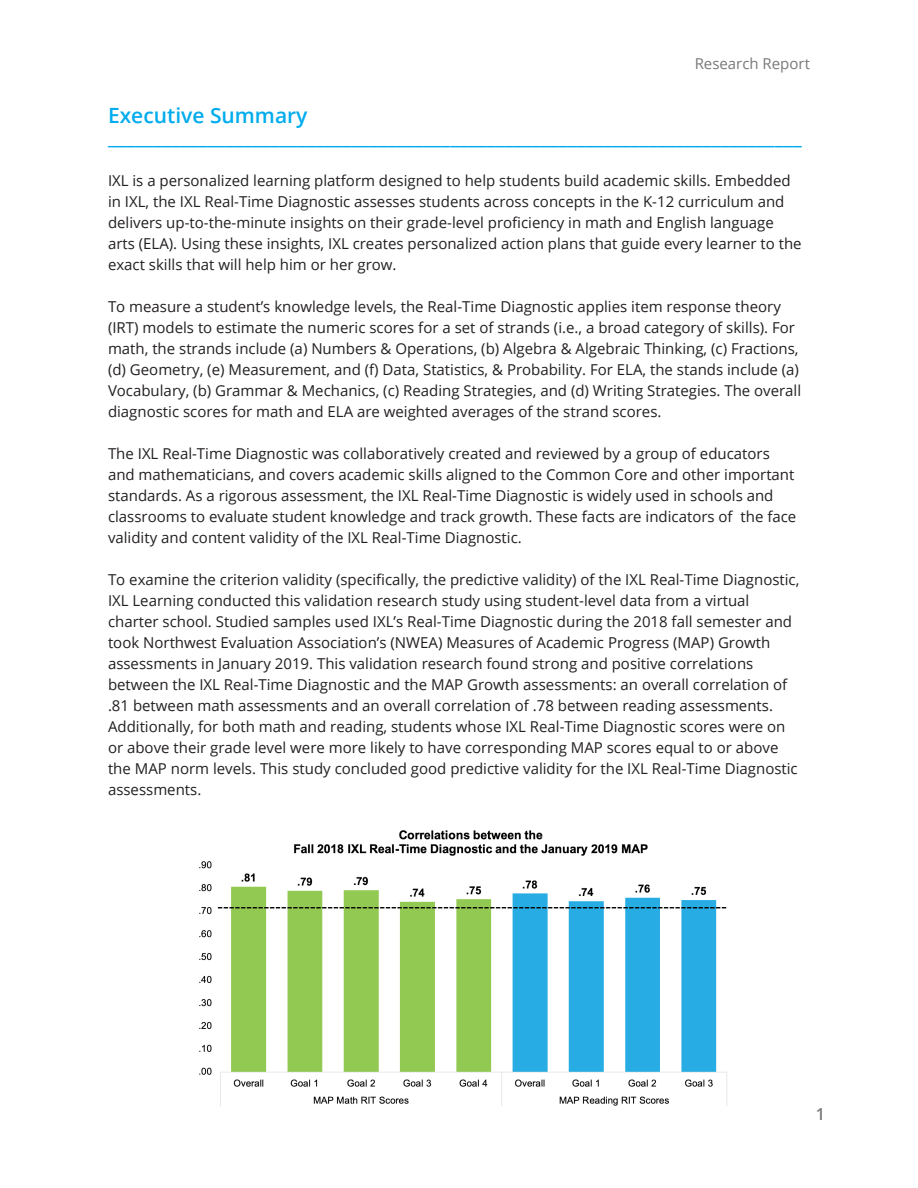
<style>
.page{position:relative;width:918px;height:1188px;background:#fff}
.page>*{position:absolute;margin:0;border:0;box-sizing:border-box;transform-origin:0 0}
.t1{font:600 21px/21px "Open Sans";color:#00aced}
.t2{font:600 16.5px "Open Sans";color:#78797c}
.t3{font:15px/21px "Open Sans";color:#231f20}
.t4{font:15px "Open Sans";color:#78797c}
</style>
<div class="page">
<img style="left:199px;top:830px;width:529px;height:276px">
<p class="t4" style="left:695px;top:53px;width:117px">Research Report</p>
<h1 class="t1" style="left:108px;top:105px;width:695px">Executive Summary _____________________________________________________________________________</h1>
<p class="t3" style="left:108px;top:170px;width:695px">IXL is a personalized learning platform designed to help students build academic skills. Embedded in IXL, the IXL Real-Time Diagnostic assesses students across concepts in the K-12 curriculum and delivers up-to-the-minute insights on their grade-level proficiency in math and English language arts (ELA). Using these insights, IXL creates personalized action plans that guide every learner to the exact skills that will help him or her grow.</p>
<p class="t3" style="left:108px;top:296px;width:695px">To measure a student’s knowledge levels, the Real-Time Diagnostic applies item response theory (IRT) models to estimate the numeric scores for a set of strands (i.e., a broad category of skills). For math, the strands include (a) Numbers &amp; Operations, (b) Algebra &amp; Algebraic Thinking, (c) Fractions, (d) Geometry, (e) Measurement, and (f) Data, Statistics, &amp; Probability. For ELA, the stands include (a)<br>Vocabulary, (b) Grammar &amp; Mechanics, (c) Reading Strategies, and (d) Writing Strategies. The overall diagnostic scores for math and ELA are weighted averages of the strand scores.</p>
<p class="t3" style="left:108px;top:443px;width:690px">The IXL Real-Time Diagnostic was collaboratively created and reviewed by a group of educators and mathematicians, and covers academic skills aligned to the Common Core and other important standards. As a rigorous assessment, the IXL Real-Time Diagnostic is widely used in schools and classrooms to evaluate student knowledge and track growth. These facts are indicators of the face validity and content validity of the IXL Real-Time Diagnostic.</p>
<p class="t3" style="left:108px;top:569px;width:693px">To examine the criterion validity (specifically, the predictive validity) of the IXL Real-Time Diagnostic, IXL Learning conducted this validation research study using student-level data from a virtual charter school. Studied samples used IXL’s Real-Time Diagnostic during the 2018 fall semester and took Northwest Evaluation Association’s (NWEA) Measures of Academic Progress (MAP) Growth assessments in January 2019. This validation research found strong and positive correlations between the IXL Real-Time Diagnostic and the MAP Growth assessments: an overall correlation of .81 between math assessments and an overall correlation of .78 between reading assessments.<br>Additionally, for both math and reading, students whose IXL Real-Time Diagnostic scores were on or above their grade level were more likely to have corresponding MAP scores equal to or above the MAP norm levels. This study concluded good predictive validity for the IXL Real-Time Diagnostic assessments.</p>
<p class="t2" style="left:816px;top:1102px;width:11px">1</p>
</div>
